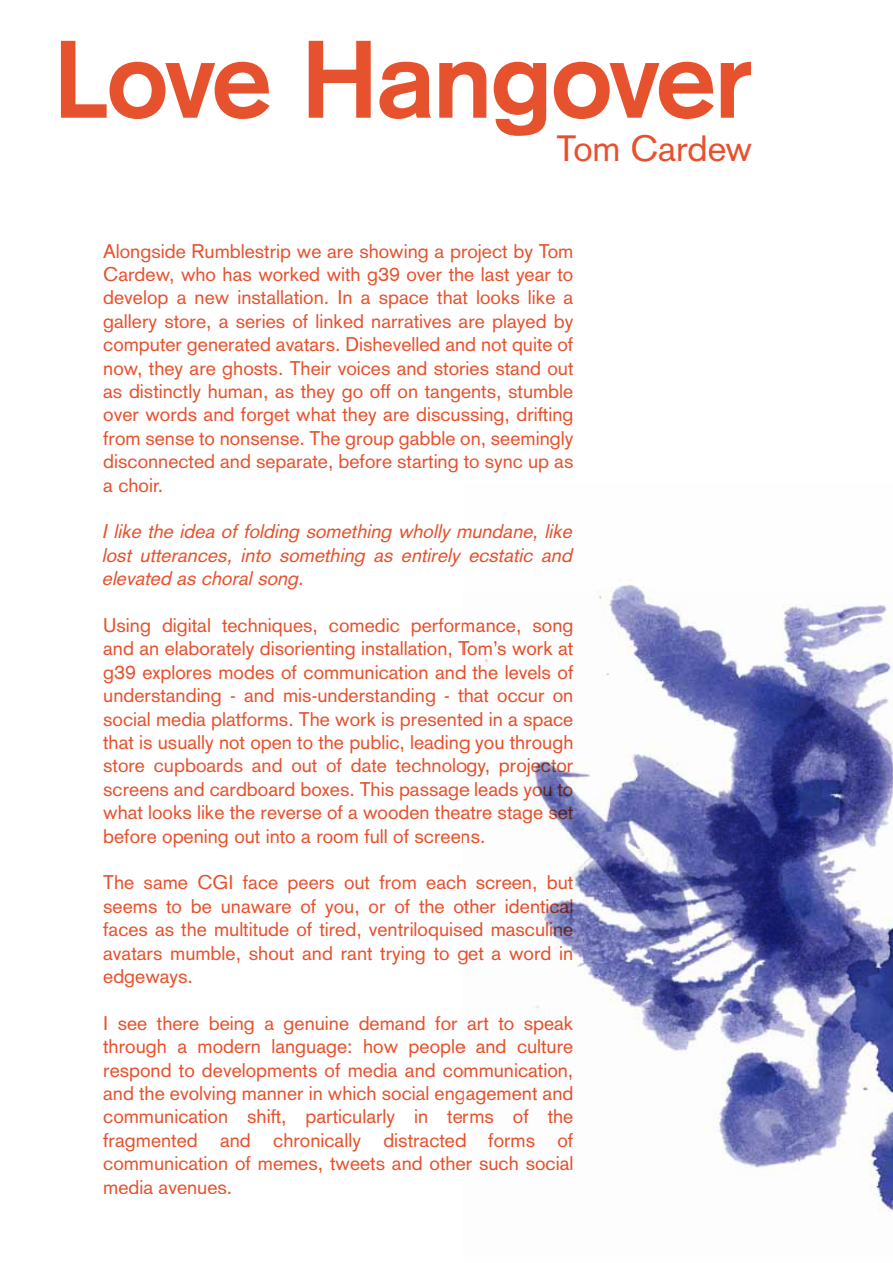
<style>
.page{position:relative;width:893px;height:1263px;background:#fff}
.page>*{position:absolute;margin:0;border:0;box-sizing:border-box;transform-origin:0 0}
.t1{font:700 108px "Basic Commercial LT Pro";letter-spacing:-.02em;color:#e7522e}
.t2{font:36px "Basic Commercial LT Pro";letter-spacing:-.01em;color:#e7522e}
.t3{font:19.5px/23.4px "Basic Commercial LT Pro";color:#e7522e;text-align:justify}
.t4{font:italic 19.5px/23.4px "Basic Commercial LT Pro";color:#e7522e;text-align:justify}
</style>
<div class="page">
<img style="left:485px;top:590px;width:408px;height:622px">
<h1 class="t1" style="left:54px;top:16px;width:700px">Love Hangover</h1>
<h2 class="t2" style="left:556px;top:127px;width:197px">Tom Cardew</h2>
<p class="t3" style="left:103px;top:239px;width:472px">Alongside Rumblestrip we are showing a project by Tom Cardew, who has worked with g39 over the last year to develop a new installation. In a space that looks like a gallery store, a series of linked narratives are played by computer generated avatars. Dishevelled and not quite of now, they are ghosts. Their voices and stories stand out as distinctly human, as they go off on tangents, stumble over words and forget what they are discussing, drifting from sense to nonsense. The group gabble on, seemingly disconnected and separate, before starting to sync up as a choir.</p>
<p class="t4" style="left:103px;top:520px;width:472px">I like the idea of folding something wholly mundane, like lost utterances, into something as entirely ecstatic and elevated as choral song.</p>
<p class="t3" style="left:103px;top:613px;width:472px">Using digital techniques, comedic performance, song and an elaborately disorienting installation, Tom’s work at g39 explores modes of communication and the levels of understanding - and mis-understanding - that occur on social media platforms. The work is presented in a space that is usually not open to the public, leading you through store cupboards and out of date technology, projector screens and cardboard boxes. This passage leads you to what looks like the reverse of a wooden theatre stage set before opening out into a room full of screens.</p>
<p class="t3" style="left:103px;top:871px;width:472px">The same CGI face peers out from each screen, but seems to be unaware of you, or of the other identical faces as the multitude of tired, ventriloquised masculine avatars mumble, shout and rant trying to get a word in edgeways.</p>
<p class="t3" style="left:103px;top:1011px;width:472px">I see there being a genuine demand for art to speak through a modern language: how people and culture respond to developments of media and communication, and the evolving manner in which social engagement and communication shift, particularly in terms of the fragmented and chronically distracted forms of communication of memes, tweets and other such social media avenues.</p>
</div>
